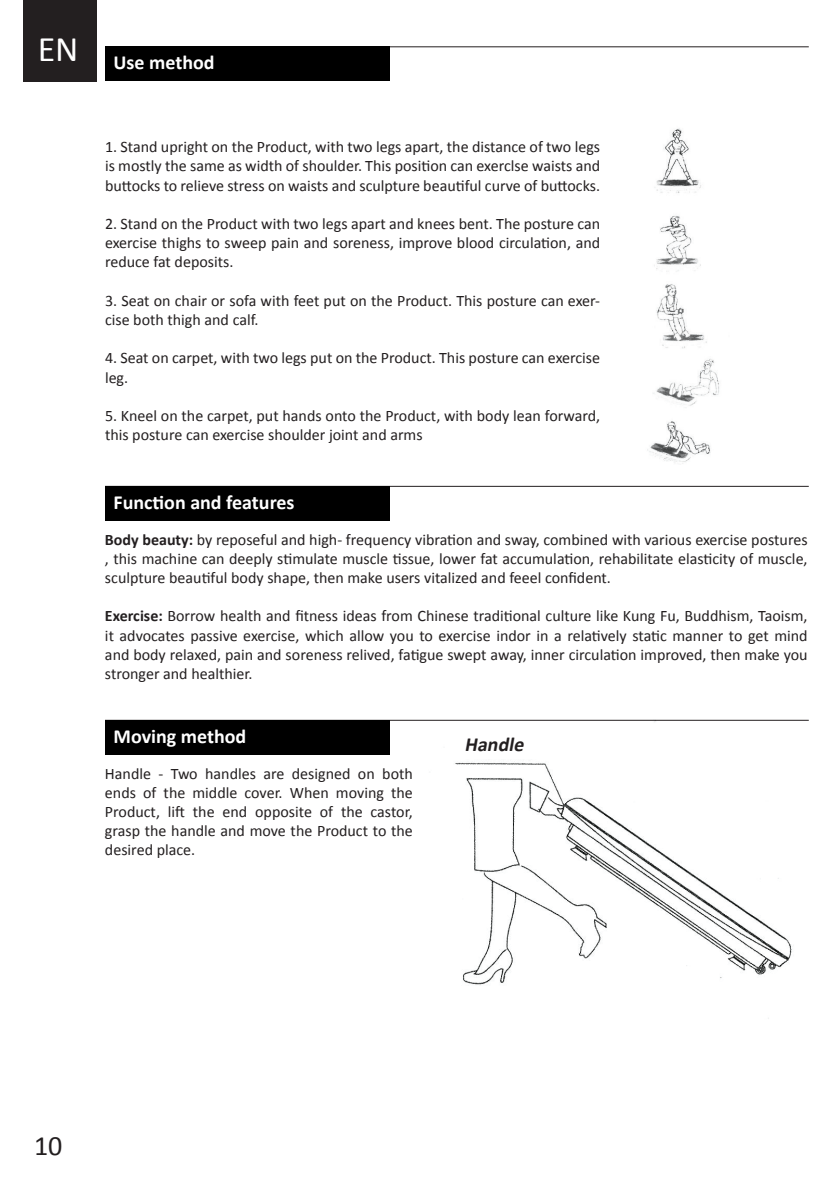
<style>
.page{position:relative;width:840px;height:1191px;background:#fff}
.page>*{position:absolute;margin:0;border:0;box-sizing:border-box;transform-origin:0 0}
.t1{font:28px "Calibri";color:#231f20}
.t2{font:700 20px "Calibri";color:#fff}
.t3{font:italic 700 20px "Calibri";color:#231f20}
.t4{font:16px/19.2px "Calibri";color:#231f20;text-align:justify}
.s1{font-weight:700}
</style>
<div class="page">
<div style="left:24px;top:0;width:73px;height:81px;background:#231f20"></div>
<img style="left:422px;top:719px;width:382px;height:300px">
<hr style="left:105px;top:46px;width:703px;height:1px;background:#231f20">
<div style="left:105px;top:46px;width:284px;height:35px;background:#000"></div>
<img style="left:647px;top:128px;width:72px;height:336px">
<hr style="left:105px;top:486px;width:703px;height:1px;background:#231f20">
<div style="left:105px;top:486px;width:284px;height:35px;background:#000"></div>
<hr style="left:105px;top:720px;width:703px;height:1px;background:#231f20">
<div style="left:105px;top:720px;width:284px;height:35px;background:#000"></div>
<div style="left:448px;top:735px;width:103px;height:23px;background:#fff"></div>
<p class="t2" style="left:38px;top:50px;width:178px"><sup>EN</sup> Use method</p>
<p class="t4" style="left:105px;top:137px;width:496px">1. Stand upright on the Product, with two legs apart, the distance of two legs is mostly the same as width of shoulder. This position can exerclse waists and buttocks to relieve stress on waists and sculpture beautiful curve of buttocks.</p>
<p class="t4" style="left:105px;top:214px;width:496px">2. Stand on the Product with two legs apart and knees bent. The posture can exercise thighs to sweep pain and soreness, improve blood circulation, and reduce fat deposits.</p>
<p class="t4" style="left:105px;top:291px;width:496px">3. Seat on chair or sofa with feet put on the Product. This posture can exer&shy;cise both thigh and calf.</p>
<p class="t4" style="left:105px;top:348px;width:496px">4. Seat on carpet, with two legs put on the Product. This posture can exercise leg.</p>
<p class="t4" style="left:105px;top:406px;width:496px">5. Kneel on the carpet, put hands onto the Product, with body lean forward, this posture can exercise shoulder joint and arms</p>
<p class="t2" style="left:113px;top:489px;width:182px">Function and features</p>
<p class="t4" style="left:105px;top:530px;width:703px"><span class="s1">Body beauty:</span> by reposeful and high- frequency vibration and sway, combined with various exercise postures , this machine can deeply stimulate muscle tissue, lower fat accumulation, rehabilitate elasticity of muscle, sculpture beautiful body shape, then make users vitalized and feeel confident.</p>
<p class="t4" style="left:105px;top:606px;width:703px"><span class="s1">Exercise:</span> Borrow health and fitness ideas from Chinese traditional culture like Kung Fu, Buddhism, Taoism, it advocates passive exercise, which allow you to exercise indor in a relatively static manner to get mind and body relaxed, pain and soreness relived, fatigue swept away, inner circulation improved, then make you stronger and healthier.</p>
<p class="t2" style="left:113px;top:723px;width:134px">Moving method</p>
<p class="t4" style="left:105px;top:763px;width:309px">Handle - Two handles are designed on both ends of the middle cover. When moving the Product, lift the end opposite of the castor, grasp the handle and move the Product to the desired place.</p>
<p class="t3" style="left:464px;top:731px;width:65px">Handle</p>
<h1 class="t1" style="left:34px;top:1128px;width:30px">10</h1>
</div>
